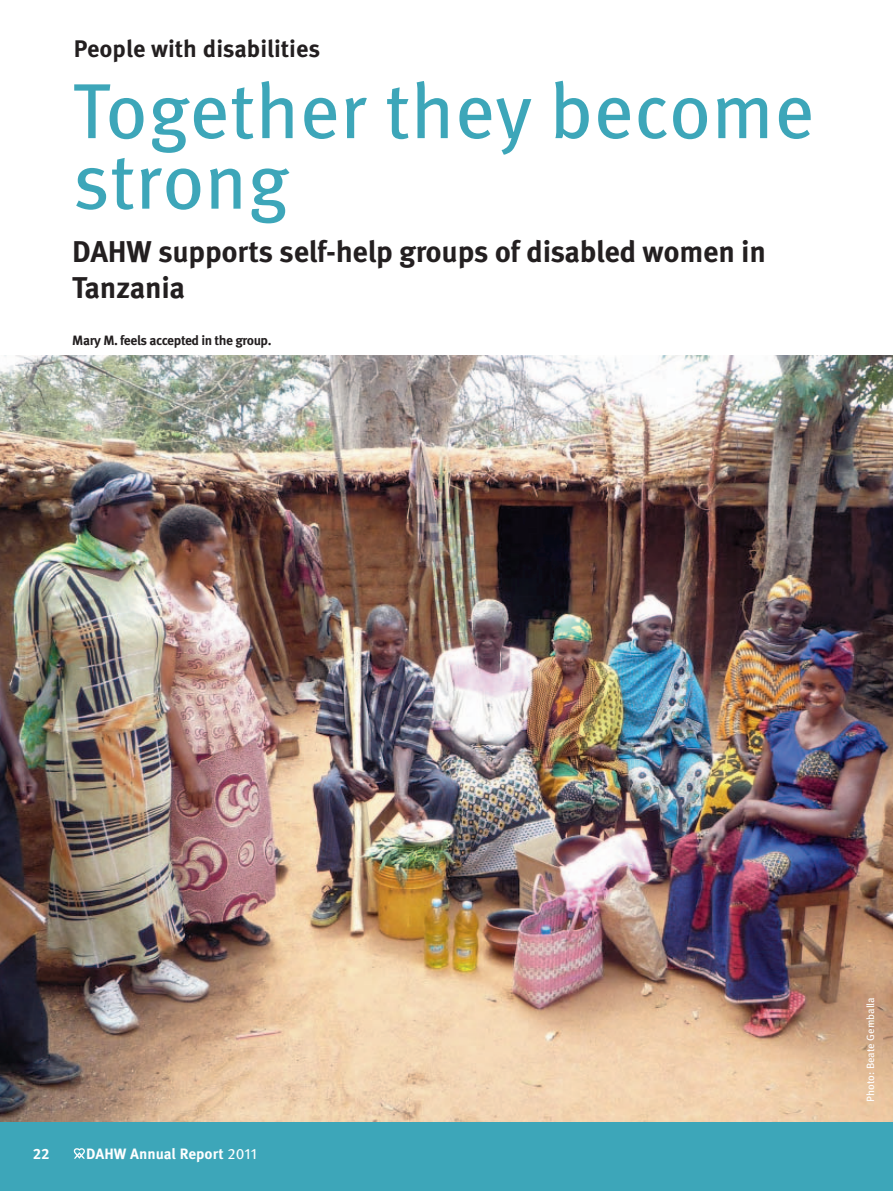
<style>
.page{position:relative;width:893px;height:1191px;background:#fff}
.page>*{position:absolute;margin:0;border:0;box-sizing:border-box;transform-origin:0 0}
.t1{font:78px/70.5px "Meta OT";color:#3da6b9}
.t2{font:700 30px/36px "Meta OT";letter-spacing:-.01em;color:#231f20}
.t3{font:700 24px "Meta OT";color:#231f20}
.t4{font:700 15px "Meta OT";color:#fff}
.t5{font:700 13.5px "Meta OT";letter-spacing:-.03em;color:#231f20}
.t6{font:10.5px "Meta OT";color:#fff}
.s1{font-weight:400}
</style>
<div class="page">
<img style="left:0;top:355px;width:305px;height:768px">
<img style="left:305px;top:355px;width:588px;height:768px">
<div style="left:0;top:1123px;width:893px;height:68px;background:#3da6b9"></div>
<svg style="left:74px;top:1148px;width:11px;height:10px"></svg>
<p class="t3" style="left:74px;top:39px;width:248px">People with disabilities</p>
<h1 class="t1" style="left:72px;top:80px;width:744px">Together they become strong</h1>
<p class="t2" style="left:72px;top:235px;width:695px">DAHW supports self-help groups of disabled women in<br>Tanzania</p>
<p class="t5" style="left:72px;top:334px;width:201px">Mary M. feels accepted in the group.</p>
<p class="t4" style="left:33px;top:1147px;width:19px">22</p>
<p class="t4" style="left:86px;top:1147px;width:172px">DAHW Annual Report <span class="s1">2011</span></p>
<p class="t6" style="left:866px;top:1101px;width:106px;rotate:-90deg">Photo: Beate Gemballa</p>
</div>
